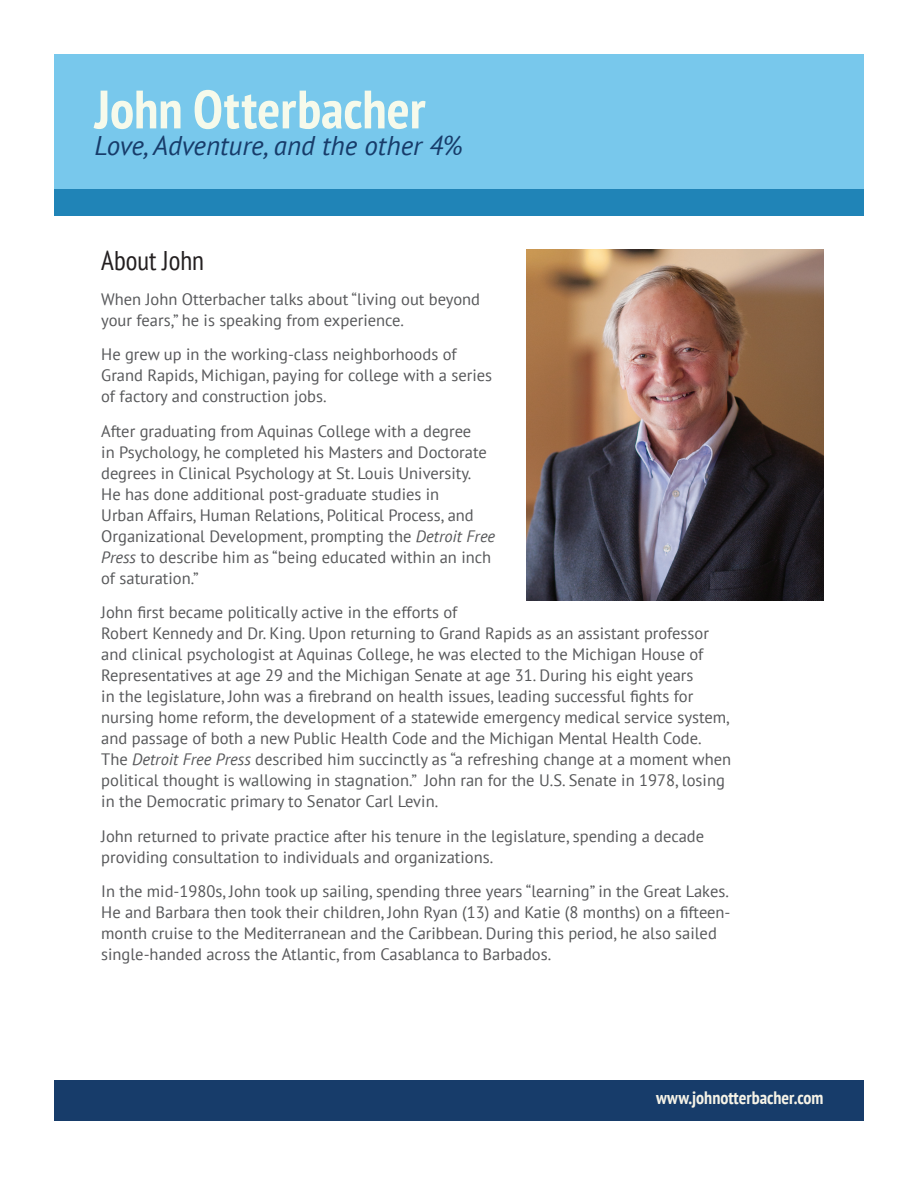
<style>
.page{position:relative;width:918px;height:1188px;background:#fff}
.page>*{position:absolute;margin:0;border:0;box-sizing:border-box;transform-origin:0 0}
.t1{font:700 condensed 54px "PT Sans";color:#f6faeb}
.t2{font:italic 27px "PT Sans";color:#173c6a}
.t3{font:condensed 27px "PT Sans";color:#231f20}
.t4{font:700 condensed 18px "PT Sans";color:#f6f3e7}
.t5{font:16.5px/21px "PT Sans";color:#57585a}
.s1{font-style:italic}
</style>
<div class="page">
<div style="left:54px;top:54px;width:810px;height:135px;background:#78c8ec"></div>
<div style="left:54px;top:189px;width:810px;height:27px;background:#2084b7"></div>
<div style="left:54px;top:1080px;width:810px;height:40px;background:#173c6a"></div>
<img style="left:526px;top:250px;width:298px;height:351px">
<p class="t1" style="left:94px;top:74px;width:333px">John Otterbacher</p>
<p class="t2" style="left:94px;top:129px;width:370px">Love, Adventure, and the other 4%</p>
<p class="t3" style="left:101px;top:244px;width:104px">About John</p>
<p class="t5" style="left:101px;top:288px;width:380px">When John Otterbacher talks about “living out beyond your fears,” he is speaking from experience.</p>
<p class="t5" style="left:101px;top:344px;width:393px">He grew up in the working-class neighborhoods of<br>Grand Rapids, Michigan, paying for college with a series of factory and construction jobs.</p>
<p class="t5" style="left:101px;top:420px;width:396px">After graduating from Aquinas College with a degree<br>in Psychology, he completed his Masters and Doctorate degrees in Clinical Psychology at St. Louis University.<br>He has done additional post-graduate studies in<br>Urban Affairs, Human Relations, Political Process, and Organizational Development, prompting the <span class="s1">Detroit Free Press</span> to describe him as “being educated within an inch of saturation.”</p>
<p class="t5" style="left:101px;top:602px;width:631px">John first became politically active in the efforts of<br>Robert Kennedy and Dr. King. Upon returning to Grand Rapids as an assistant professor and clinical psychologist at Aquinas College, he was elected to the Michigan House of Representatives at age 29 and the Michigan Senate at age 31. During his eight years<br>in the legislature, John was a firebrand on health issues, leading successful fights for nursing home reform, the development of a statewide emergency medical service system, and passage of both a new Public Health Code and the Michigan Mental Health Code.<br>The <span class="s1">Detroit Free Press</span> described him succinctly as “a refreshing change at a moment when political thought is wallowing in stagnation.” John ran for the U.S. Senate in 1978, losing in the Democratic primary to Senator Carl Levin.</p>
<p class="t5" style="left:101px;top:825px;width:605px">John returned to private practice after his tenure in the legislature, spending a decade providing consultation to individuals and organizations.</p>
<p class="t5" style="left:101px;top:881px;width:631px">In the mid-1980s, John took up sailing, spending three years “learning” in the Great Lakes.<br>He and Barbara then took their children, John Ryan (13) and Katie (8 months) on a fifteen&shy;month cruise to the Mediterranean and the Caribbean. During this period, he also sailed single-handed across the Atlantic, from Casablanca to Barbados.</p>
<p class="t4" style="left:656px;top:1086px;width:169px">www.johnotterbacher.com</p>
</div>
